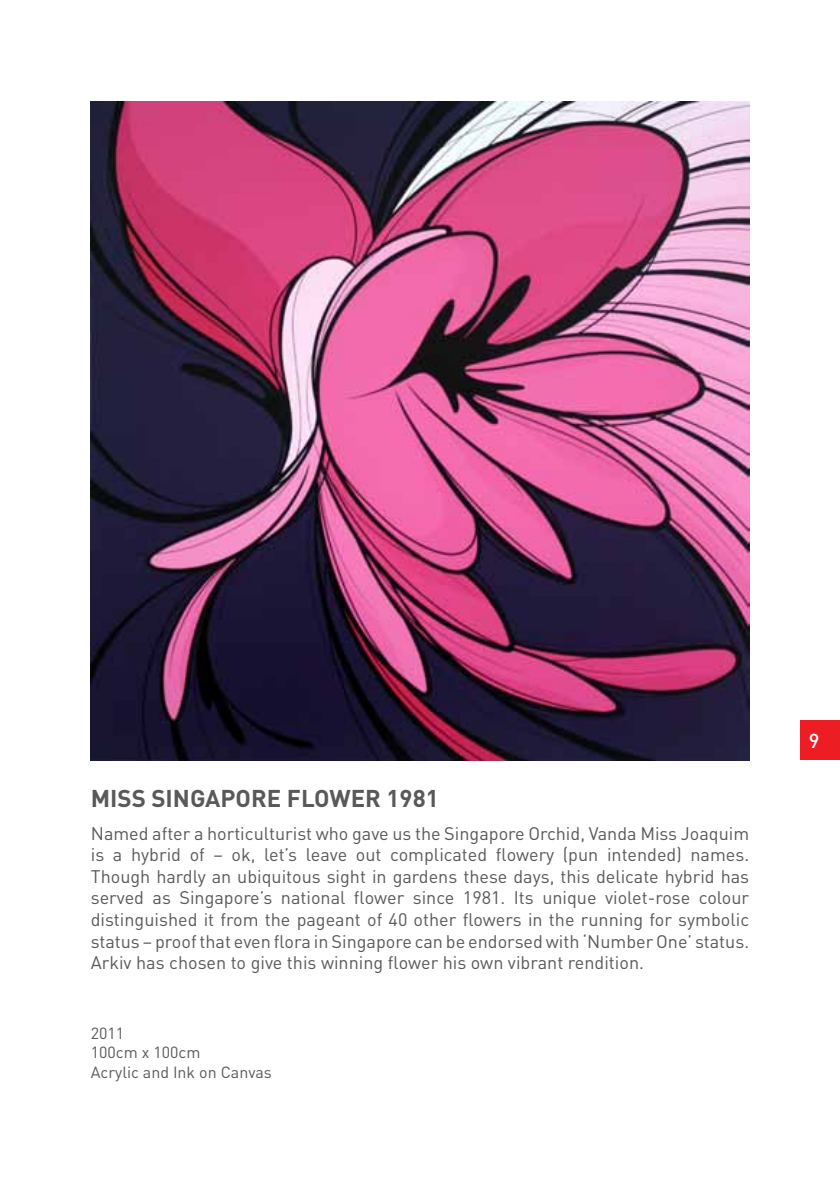
<style>
.page{position:relative;width:840px;height:1191px;background:#fff}
.page>*{position:absolute;margin:0;border:0;box-sizing:border-box;transform-origin:0 0}
.t1{font:700 24px "DINOT";color:#58595b}
.t2{font:500 20px "DINOT";color:#fff}
.t3{font:18px/21.6px "DINOT";color:#58595b;text-align:justify}
.t4{font:16px/19.2px "DINOT";color:#58595b}
</style>
<div class="page">
<div style="left:799px;top:720px;width:40px;height:40px;background:#ed1d24"></div>
<img style="left:91px;top:101px;width:657px;height:659px">
<h1 class="t1" style="left:91px;top:781px;width:349px">MISS SINGAPORE FLOWER 1981</h1>
<p class="t3" style="left:91px;top:821px;width:659px">Named after a horticulturist who gave us the Singapore Orchid, Vanda Miss Joaquim is a hybrid of – ok, let’s leave out complicated flowery (pun intended) names.<br>Though hardly an ubiquitous sight in gardens these days, this delicate hybrid has served as Singapore’s national flower since 1981. Its unique violet-rose colour distinguished it from the pageant of 40 other flowers in the running for symbolic status – proof that even flora in Singapore can be endorsed with ‘Number One’ status.<br>Arkiv has chosen to give this winning flower his own vibrant rendition.</p>
<p class="t4" style="left:91px;top:1023px;width:182px">2011<br>100cm x 100cm<br>Acrylic and Ink on Canvas</p>
<p class="t2" style="left:808px;top:727px;width:12px">9</p>
</div>
